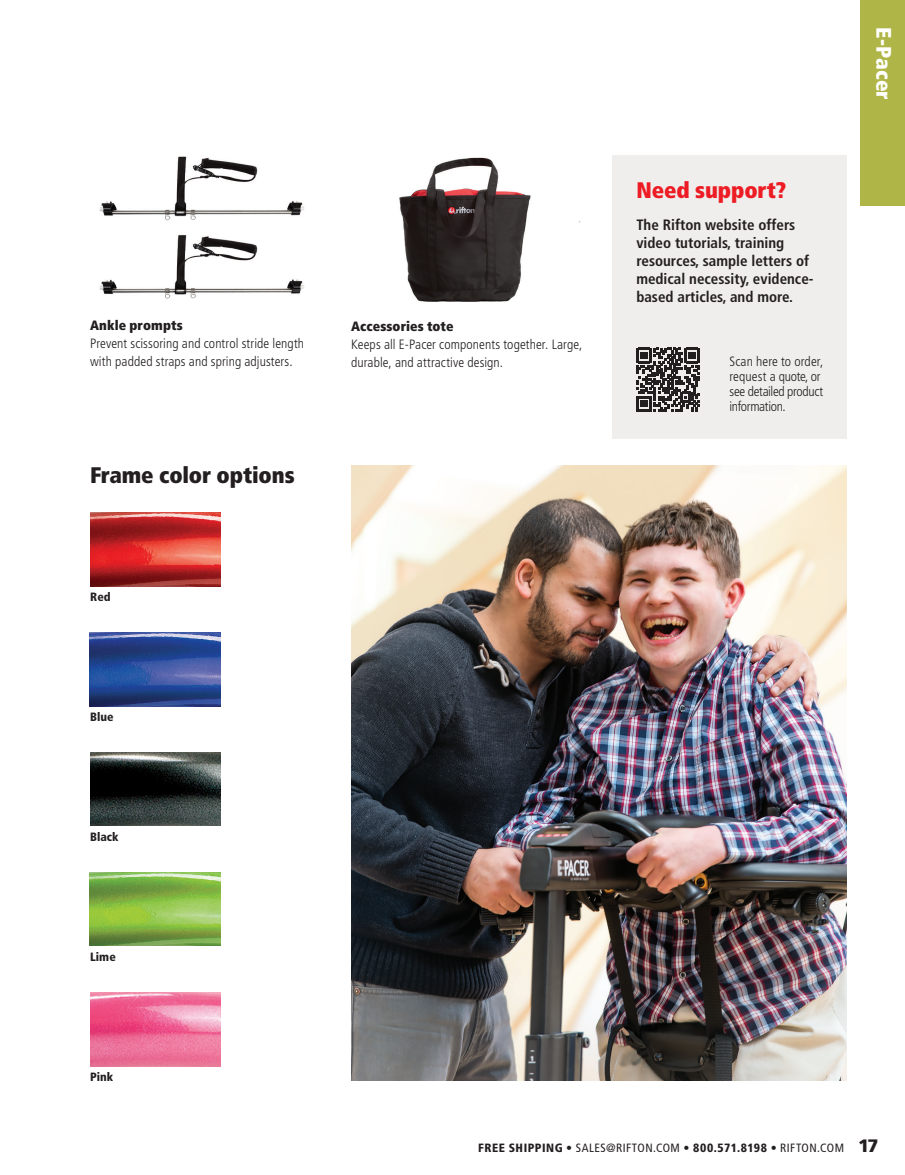
<style>
.page{position:relative;width:905px;height:1175px;background:#fff}
.page>*{position:absolute;margin:0;border:0;box-sizing:border-box;transform-origin:0 0}
.D_head{font:900 condensed 22.5px "Frutiger LT Std";letter-spacing:-.005em;color:#231f20}
.D_head-2{font:900 condensed 22.5px "Frutiger LT Std";letter-spacing:-.005em;color:#ed1c24}
.t1{font:900 condensed 21px "Frutiger LT Std";color:#fff}
.t2{font:900 18px "Frutiger LT Std";color:#231f20}
.CTA_body{font:700 condensed 15px/18px "Frutiger LT Std";color:#231f20}
.Caption_Callout{font:300 condensed 13.5px/18px "Frutiger LT Std";letter-spacing:.005em;color:#231f20}
.Caption_Callout-2{font:300 condensed 13.5px/15px "Frutiger LT Std";letter-spacing:-.02em;color:#231f20}
.Colors{font:900 condensed 12px "Frutiger LT Std";letter-spacing:.045em;color:#231f20}
.Colors-2{font:900 condensed 12px "Frutiger LT Std";letter-spacing:.015em;color:#231f20}
.s1{font-weight:900}
.s2{font-weight:400}
</style>
<div class="page">
<div style="left:860px;top:0;width:44px;height:206px;background:#afb546"></div>
<img style="left:99px;top:156px;width:205px;height:143px">
<img style="left:399px;top:157px;width:181px;height:145px">
<img style="left:90px;top:513px;width:131px;height:73px">
<img style="left:90px;top:632px;width:130px;height:74px">
<img style="left:90px;top:992px;width:131px;height:74px">
<img style="left:90px;top:872px;width:130px;height:74px">
<img style="left:90px;top:752px;width:130px;height:73px">
<img style="left:351px;top:466px;width:495px;height:614px">
<div style="left:612px;top:156px;width:234px;height:283px;background:#efeeec"></div>
<svg style="left:636px;top:348px;width:63px;height:63px"></svg>
<p class="Caption_Callout" style="left:90px;top:317px;width:215px"><span class="s1">Ankle prompts<br></span>Prevent scissoring and control stride length with padded straps and spring adjusters.</p>
<p class="D_head" style="left:90px;top:461px;width:206px">Frame color options</p>
<p class="Colors-2" style="left:90px;top:590px;width:22px">Red</p>
<p class="Colors-2" style="left:90px;top:710px;width:25px">Blue</p>
<p class="Colors-2" style="left:90px;top:830px;width:30px">Black</p>
<p class="Colors-2" style="left:90px;top:949px;width:27px">Lime</p>
<p class="Colors-2" style="left:90px;top:1069px;width:25px">Pink</p>
<p class="Caption_Callout" style="left:351px;top:317px;width:233px"><span class="s1">Accessories tote<br></span>Keeps all E-Pacer components together. Large, durable, and attractive design.</p>
<p class="D_head-2" style="left:636px;top:176px;width:151px">Need support?</p>
<p class="CTA_body" style="left:636px;top:215px;width:179px">The Rifton website offers video tutorials, training resources, sample letters of medical necessity, evidence&shy;based articles, and more.</p>
<p class="Caption_Callout-2" style="left:729px;top:354px;width:95px">Scan here to order, request a quote, or see detailed product information.</p>
<h2 class="t1" style="left:896px;top:27px;width:74px;rotate:90deg">E-Pacer</h2>
<p class="Colors" style="left:478px;top:1140px;width:367px">FREE SHIPPING • <span class="s2">SALES@RIFTON.COM</span> • 800.571.8198 • <span class="s2">RIFTON.COM</span></p>
<h3 class="t2" style="left:858px;top:1134px;width:22px">17</h3>
</div>
